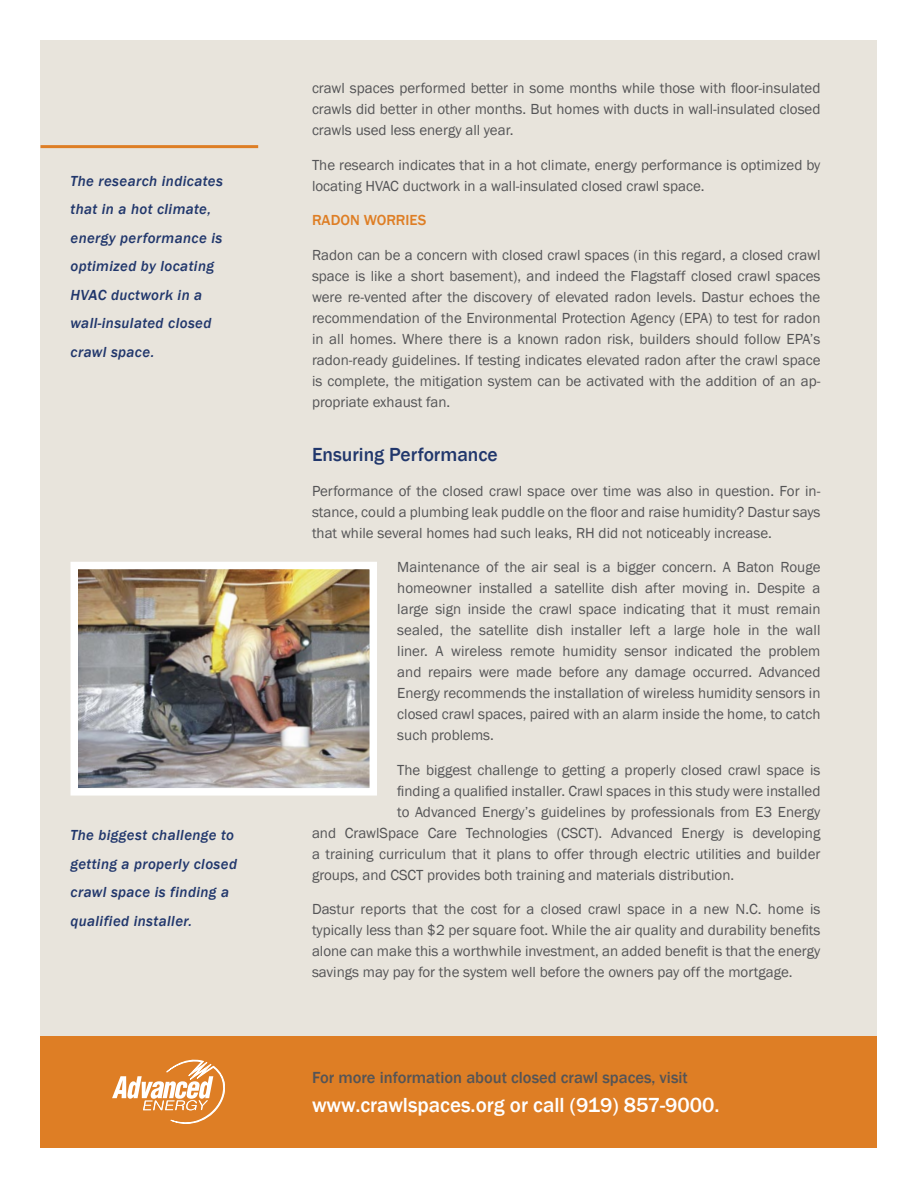
<style>
.page{position:relative;width:918px;height:1188px;background:#fff}
.page>*{position:absolute;margin:0;border:0;box-sizing:border-box;transform-origin:0 0}
.t1{font:500 21px "Franklin Gothic";color:#fff}
.t2{font:500 19.5px "Franklin Gothic";color:#21376c}
.t3{font:500 16.5px "Franklin Gothic";color:#545456}
.t4{font:15px/21px "Franklin Gothic";color:#545456;text-align:justify}
.t5{font:italic 500 15px/28.5px "Franklin Gothic";letter-spacing:.025em;color:#21376c}
.t6{font:500 15px "Franklin Gothic";color:#de7e25}
</style>
<div class="page">
<div style="left:40px;top:40px;width:838px;height:1108px;background:#e8e4dc"></div>
<div style="left:40px;top:1036px;width:838px;height:112px;background:#de7e25"></div>
<img style="left:79px;top:571px;width:289px;height:216px">
<div style="left:70px;top:562px;width:307px;height:234px;border:8px solid #fff"></div>
<svg style="left:112px;top:1060px;width:113px;height:64px"></svg>
<hr style="left:40px;top:145px;width:218px;height:3px;background:#de7e25">
<p class="t5" style="left:70px;top:167px;width:154px">The research indicates that in a hot climate, energy performance is optimized by locating<br>HVAC ductwork in a wall-insulated closed crawl space.</p>
<p class="t5" style="left:70px;top:821px;width:168px">The biggest challenge to getting a properly closed crawl space is finding a qualified installer.</p>
<p class="t4" style="left:312px;top:78px;width:510px">crawl spaces performed better in some months while those with floor-insulated crawls did better in other months. But homes with ducts in wall-insulated closed crawls used less energy all year.</p>
<p class="t4" style="left:312px;top:155px;width:510px">The research indicates that in a hot climate, energy performance is optimized by locating HVAC ductwork in a wall-insulated closed crawl space.</p>
<p class="t6" style="left:312px;top:211px;width:29px">Radon</p>
<p class="t6" style="left:364px;top:211px;width:55px">Worries</p>
<p class="t4" style="left:312px;top:245px;width:510px">Radon can be a concern with closed crawl spaces (in this regard, a closed crawl space is like a short basement), and indeed the Flagstaff closed crawl spaces were re-vented after the discovery of elevated radon levels. Dastur echoes the recommendation of the Environmental Protection Agency (EPA) to test for radon in all homes. Where there is a known radon risk, builders should follow EPA’s radon-ready guidelines. If testing indicates elevated radon after the crawl space is complete, the mitigation system can be activated with the addition of an ap&shy;propriate exhaust fan.</p>
<h2 class="t2" style="left:312px;top:443px;width:187px">Ensuring Performance</h2>
<p class="t4" style="left:312px;top:481px;width:510px">Performance of the closed crawl space over time was also in question. For in&shy;stance, could a plumbing leak puddle on the floor and raise humidity? Dastur says that while several homes had such leaks, RH did not noticeably increase.</p>
<p class="t4" style="left:397px;top:557px;width:425px">Maintenance of the air seal is a bigger concern. A Baton Rouge homeowner installed a satellite dish after moving in. Despite a large sign inside the crawl space indicating that it must remain sealed, the satellite dish installer left a large hole in the wall liner. A wireless remote humidity sensor indicated the problem and repairs were made before any damage occurred. Advanced Energy recommends the installation of wireless humidity sensors in closed crawl spaces, paired with an alarm inside the home, to catch such problems.</p>
<p class="t4" style="left:397px;top:760px;width:425px">The biggest challenge to getting a properly closed crawl space is</p>
<p class="t4" style="left:397px;top:781px;width:425px">finding a qualified installer. Crawl spaces in this study were installed</p>
<p class="t4" style="left:397px;top:802px;width:425px">to Advanced Energy’s guidelines by professionals from E3 Energy</p>
<p class="t4" style="left:312px;top:823px;width:510px">and CrawlSpace Care Technologies (CSCT). Advanced Energy is developing</p>
<p class="t4" style="left:312px;top:844px;width:510px">a training curriculum that it plans to offer through electric utilities and builder</p>
<p class="t4" style="left:312px;top:865px;width:424px">groups, and CSCT provides both training and materials distribution.</p>
<p class="t4" style="left:312px;top:899px;width:510px">Dastur reports that the cost for a closed crawl space in a new N.C. home is typically less than $2 per square foot. While the air quality and durability benefits alone can make this a worthwhile investment, an added benefit is that the energy savings may pay for the system well before the owners pay off the mortgage.</p>
<p class="t3" style="left:312px;top:1068px;width:377px">For more information about closed crawl spaces, visit</p>
<h1 class="t1" style="left:312px;top:1092px;width:409px">www.crawlspaces.org or call (919) 857-9000.</h1>
</div>
